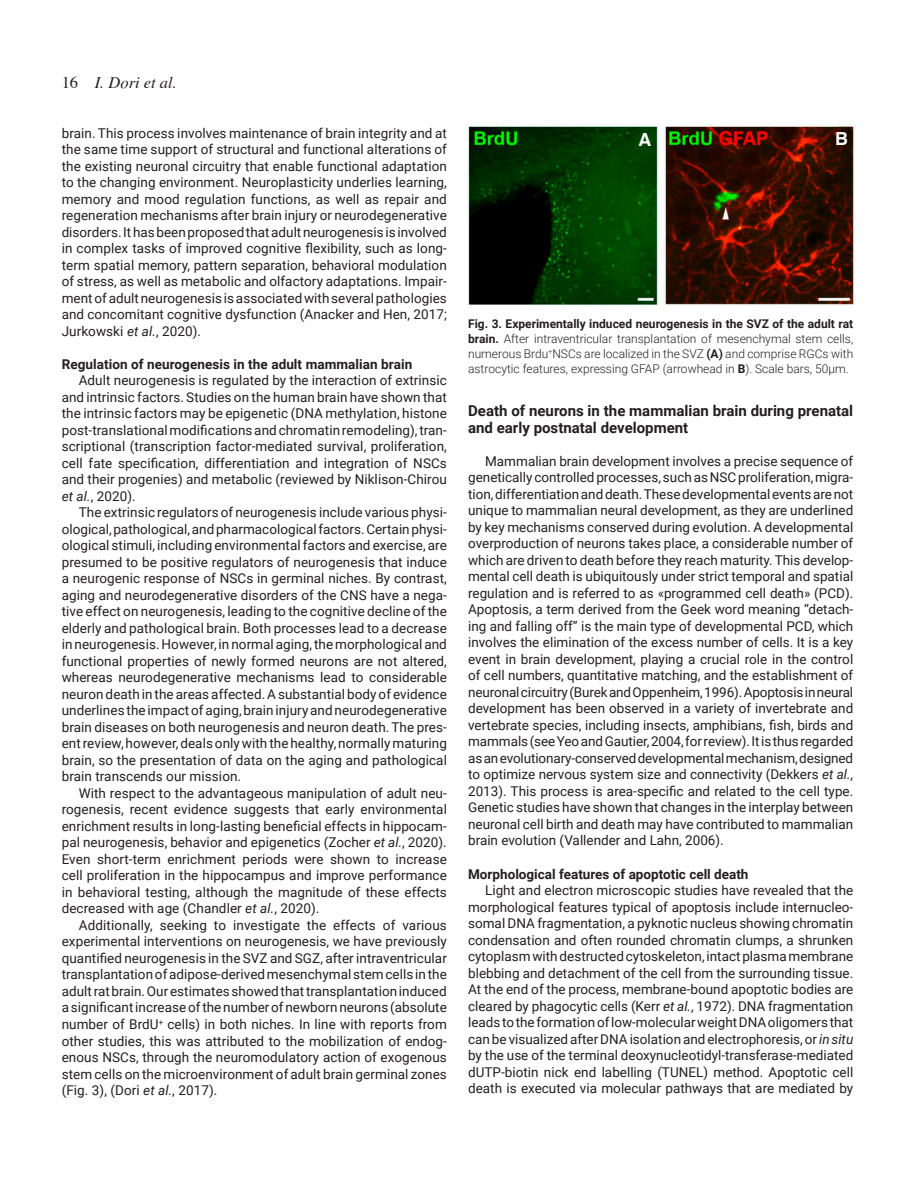
<style>
.page{position:relative;width:915px;height:1191px;background:#fff}
.page>*{position:absolute;margin:0;border:0;box-sizing:border-box;transform-origin:0 0}
.t1{font:700 18px "Helvetica";color:#fff}
.t2{font:italic 16.5px "Times";color:#231f20}
.t3{font:700 15px/16.5px "Roboto";color:#231f20}
.t4{font:13.5px/16.5px "Roboto";letter-spacing:.005em;color:#231f20;text-align:justify}
.t5{font:700 13.5px "Roboto";letter-spacing:.005em;color:#231f20}
.t6{font:300 12px/15px "Roboto";color:#231f20;text-align:justify}
.s1{font-style:normal}
.s2{font-style:italic}
.s3{font-weight:700}
</style>
<div class="page">
<img style="left:467px;top:123px;width:388px;height:183px">
<p class="t2" style="left:62px;top:73px;width:117px"><span class="s1">16</span> I. Dori et al.</p>
<p class="t4" style="left:62px;top:124px;width:386px">brain. This process involves maintenance of brain integrity and at the same time support of structural and functional alterations of the existing neuronal circuitry that enable functional adaptation to the changing environment. Neuroplasticity underlies learning, memory and mood regulation functions, as well as repair and regeneration mechanisms after brain injury or neurodegenerative disorders. It has been proposed that adult neurogenesis is involved in complex tasks of improved cognitive flexibility, such as long&shy;term spatial memory, pattern separation, behavioral modulation of stress, as well as metabolic and olfactory adaptations. Impair&shy;ment of adult neurogenesis is associated with several pathologies and concomitant cognitive dysfunction (Anacker and Hen, 2017; Jurkowski <span class="s2">et al.</span>, 2020).</p>
<p class="t5" style="left:62px;top:354px;width:352px">Regulation of neurogenesis in the adult mammalian brain</p>
<p class="t4" style="left:62px;top:372px;width:386px;text-indent:17px">Adult neurogenesis is regulated by the interaction of extrinsic and intrinsic factors. Studies on the human brain have shown that the intrinsic factors may be epigenetic (DNA methylation, histone post-translational modifications and chromatin remodeling), tran&shy;scriptional (transcription factor-mediated survival, proliferation, cell fate specification, differentiation and integration of NSCs and their progenies) and metabolic (reviewed by N iklison-Chirou <span class="s2">et al.</span>, 2020).</p>
<p class="t4" style="left:62px;top:504px;width:386px;text-indent:17px">The extrinsic regulators of neurogenesis include various physi&shy;ological, pathological, and pharmacological factors. Certain physi&shy;ological stimuli, including environmental factors and exercise, are presumed to be positive regulators of neurogenesis that induce a neurogenic response of NSCs in germinal niches. By contrast, aging and neurodegenerative disorders of the CNS have a nega&shy;tive effect on neurogenesis, leading to the cognitive decline of the elderly and pathological brain. Both processes lead to a decrease in neurogenesis. However, in normal aging, the morphological and functional properties of newly formed neurons are not altered, whereas neurodegenerative mechanisms lead to considerable neuron death in the areas affected. A substantial body of evidence underlines the impact of aging, brain injury and neurodegenerative brain diseases on both neurogenesis and neuron death. The pres&shy;ent review, however, deals only with the healthy, normally maturing brain, so the presentation of data on the aging and pathological brain transcends our mission.</p>
<p class="t4" style="left:62px;top:784px;width:386px;text-indent:17px">With respect to the advantageous manipulation of adult neu&shy;rogenesis, recent evidence suggests that early environmental enrichment results in long-lasting beneficial effects in hippocam&shy;pal neurogenesis, behavior and epigenetics (Zocher <span class="s2">et al.</span>, 2020).<br>Even short-term enrichment periods were shown to increase cell proliferation in the hippocampus and improve performance in behavioral testing, although the magnitude of these effects decreased with age (Chandler <span class="s2">et al.</span>, 2020).</p>
<p class="t4" style="left:62px;top:916px;width:386px;text-indent:17px">Additionally, seeking to investigate the effects of various experimental interventions on neurogenesis, we have previously quantified neurogenesis in the SVZ and SGZ, after intraventricular transplantation of adipose-derived mesenchymal stem cells in the adult rat brain. Our estimates showed that transplantation induced a significant increase of the number of newborn neurons (absolute number of BrdU <sup>+</sup> cells) in both niches. In line with reports from other studies, this was attributed to the mobilization of endog&shy;enous NSCs, through the neuromodulatory action of exogenous stem cells on the microenvironment of adult brain germinal zones (Fig. 3), (Dori <span class="s2">et al.</span>, 2017).</p>
<h1 class="t1" style="left:638px;top:129px;width:14px">A</h1>
<h1 class="t1" style="left:835px;top:128px;width:14px">B</h1>
<p class="t6" style="left:468px;top:316px;width:386px"><span class="s3">Fig. 3. Experimentally induced neurogenesis in the SVZ of the adult rat brain.</span> After intraventricular transplantation of mesenchymal stem cells, numerous Brdu<sup>+</sup>NSCs are localized in the SVZ <span class="s3">(A)</span> and comprise RGCs with astrocytic features, expressing GFAP (arrowhead in <span class="s3">B</span>). Scale bars, 50μm.</p>
<p class="t3" style="left:468px;top:402px;width:386px">Death of neurons in the mammalian brain during prenatal and early postnatal development</p>
<p class="t4" style="left:468px;top:452px;width:386px;text-indent:17px">Mammalian brain development involves a precise sequence of genetically controlled processes, such as NSC proliferation, migra&shy;tion, differentiation and death. These developmental events are not unique to mammalian neural development, as they are underlined by key mechanisms conserved during evolution. A developmental overproduction of neurons takes place, a considerable number of which are driven to death before they reach maturity. This develop&shy;mental cell death is ubiquitously under strict temporal and spatial regulation and is referred to as «programmed cell death» (PCD).<br>Apoptosis, a term derived from the Geek word meaning “detach&shy;ing and falling off” is the main type of developmental PCD, which involves the elimination of the excess number of cells. It is a key event in brain development, playing a crucial role in the control of cell numbers, quantitative matching, and the establishment of neuronal circuitry (Burek and Oppenheim, 1996). Apoptosis in neural development has been observed in a variety of invertebrate and vertebrate species, including insects, amphibians, fish, birds and mammals (see Yeo and Gautier, 2004, for review). It is thus regarded as an evolutionary-conserved developmental mechanism, designed to optimize nervous system size and connectivity (Dekkers <span class="s2">et al.</span>, 2013). This process is area-specific and related to the cell type.<br>Genetic studies have shown that changes in the interplay between neuronal cell birth and death may have contributed to mammalian brain evolution (Vallender and Lahn, 2006).</p>
<p class="t5" style="left:468px;top:864px;width:282px">Morphological features of apoptotic cell death</p>
<p class="t4" style="left:468px;top:881px;width:386px;text-indent:17px">Light and electron microscopic studies have revealed that the morphological features typical of apoptosis include internucleo&shy;somal DNA fragmentation, a pyknotic nucleus showing chromatin condensation and often rounded chromatin clumps, a shrunken cytoplasm with destructed cytoskeleton, intact plasma membrane blebbing and detachment of the cell from the surrounding tissue.<br>At the end of the process, membrane-bound apoptotic bodies are cleared by phagocytic cells (Kerr <span class="s2">et al.</span>, 1972). DNA fragmentation leads to the formation of low-molecular weight DNA oligomers that can be visualized after DNA isolation and electrophoresis, or <span class="s2">in situ </span>by the use of the terminal deoxynucleotidyl-transferase-mediated dUTP-biotin nick end labelling (TUNEL</p>
<p class="t4" style="left:468px;top:1063px;width:386px;text-align:right">) method. Apoptotic cell<br>death is executed via molecular pathways that are mediated by</p>
</div>
